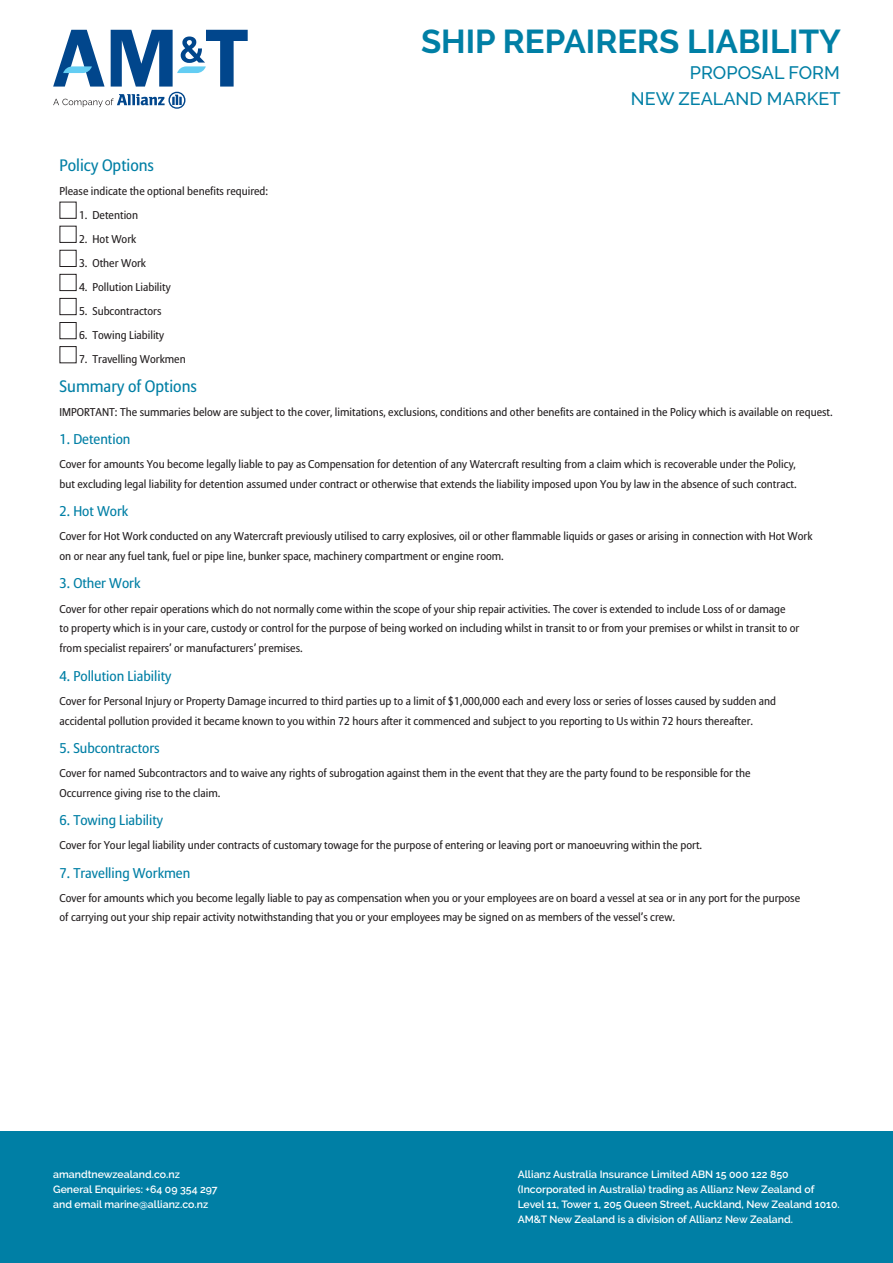
<style>
.page{position:relative;width:893px;height:1263px;background:#fff}
.page>*{position:absolute;margin:0;border:0;box-sizing:border-box;transform-origin:0 0}
.t1{font:700 33px "Raleway";color:#007fa5}
.t2{font:500 18px/25.8px "Raleway";color:#007fa5;text-align:right}
.t3{font:16.5px "Allianz Sans";color:#007fa5}
.t4{font:14.1px "Allianz Sans";color:#007fa5}
.t5{font:11.25px/19.8px "Allianz Sans";color:#231f20}
.t6{font:600 10.5px/15px "Raleway";color:#fff}
</style>
<div class="page">
<div style="left:0;top:1131px;width:893px;height:132px;background:#007fa5"></div>
<svg style="left:53px;top:30px;width:195px;height:79px"></svg>
<div style="left:60px;top:250px;width:17px;height:17px;border:1px solid #231f20"></div>
<div style="left:60px;top:274px;width:17px;height:17px;border:1px solid #231f20"></div>
<div style="left:60px;top:298px;width:17px;height:17px;border:1px solid #231f20"></div>
<div style="left:60px;top:322px;width:17px;height:17px;border:1px solid #231f20"></div>
<h1 class="t1" style="left:421px;top:23px;width:421px">SHIP REPAIRERS LIABILITY</h1>
<h2 class="t2" style="left:631px;top:60px;width:211px">PROPOSAL FORM<br>NEW ZEALAND MARKET</h2>
<h3 class="t3" style="left:60px;top:155px;width:96px">Policy Options</h3>
<p class="t5" style="left:60px;top:181px;width:210px">Please indicate the optional benefits required:</p>
<p class="t5" style="left:79px;top:205px;width:61px">1. Detention</p>
<p class="t5" style="left:79px;top:229px;width:59px">2. Hot Work</p>
<p class="t5" style="left:79px;top:254px;width:69px">3. Other Work</p>
<p class="t5" style="left:79px;top:278px;width:93px">4. Pollution Liability</p>
<p class="t5" style="left:79px;top:302px;width:84px">5. Subcontractors</p>
<p class="t5" style="left:79px;top:326px;width:87px">6. Towing Liability</p>
<p class="t5" style="left:79px;top:350px;width:108px">7. Travelling Workmen</p>
<h3 class="t3" style="left:60px;top:376px;width:139px">Summary of Options</h3>
<p class="t5" style="left:60px;top:402px;width:775px">IMPORTANT: The summaries below are subject to the cover, limitations, exclusions, conditions and other benefits are contained in the Policy which is available on request.</p>
<p class="t4" style="left:60px;top:431px;width:72px">1. Detention</p>
<p class="t5" style="left:60px;top:455px;width:739px">Cover for amounts You become legally liable to pay as Compensation for detention of any Watercraft resulting from a claim which is recoverable under the Policy, but excluding legal liability for detention assumed under contract or otherwise that extends the liability imposed upon You by law in the absence of such contract.</p>
<p class="t4" style="left:60px;top:503px;width:70px">2. Hot Work</p>
<p class="t5" style="left:60px;top:527px;width:754px">Cover for Hot Work conducted on any Watercraft previously utilised to carry explosives, oil or other flammable liquids or gases or arising in connection with Hot Work on or near any fuel tank, fuel or pipe line, bunker space, machinery compartment or engine room.</p>
<p class="t4" style="left:60px;top:575px;width:82px">3. Other Work</p>
<p class="t5" style="left:60px;top:599px;width:741px">Cover for other repair operations which do not normally come within the scope of your ship repair activities. The cover is extended to include Loss of or damage<br>to property which is in your care, custody or control for the purpose of being worked on including whilst in transit to or from your premises or whilst in transit to or from specialist repairers’ or manufacturers’ premises.</p>
<p class="t4" style="left:60px;top:667px;width:113px">4. Pollution Liability</p>
<p class="t5" style="left:60px;top:691px;width:718px">Cover for Personal Injury or Property Damage incurred to third parties up to a limit of $1,000,000 each and every loss or series of losses caused by sudden and accidental pollution provided it became known to you within 72 hours after it commenced and subject to you reporting to Us within 72 hours thereafter.</p>
<p class="t4" style="left:60px;top:739px;width:102px">5. Subcontractors</p>
<p class="t5" style="left:60px;top:764px;width:693px">Cover for named Subcontractors and to waive any rights of subrogation against them in the event that they are the party found to be responsible for the<br>Occurrence giving rise to the claim.</p>
<p class="t4" style="left:60px;top:812px;width:105px">6. Towing Liability</p>
<p class="t5" style="left:60px;top:836px;width:644px">Cover for Your legal liability under contracts of customary towage for the purpose of entering or leaving port or manoeuvring within the port.</p>
<p class="t4" style="left:60px;top:864px;width:132px">7. Travelling Workmen</p>
<p class="t5" style="left:60px;top:888px;width:742px">Cover for amounts which you become legally liable to pay as compensation when you or your employees are on board a vessel at sea or in any port for the purpose of carrying out your ship repair activity notwithstanding that you or your employees may be signed on as members of the vessel’s crew.</p>
<p class="t6" style="left:53px;top:1166px;width:166px">amandtnewzealand.co.nz<br>General Enquiries: +64 09 354 297 and email marine@allianz.co.nz</p>
<p class="t6" style="left:518px;top:1166px;width:324px">Allianz Australia Insurance Limited ABN 15 000 122 850 (Incorporated in Australia) trading as Allianz New Zealand of Level 11, Tower 1, 205 Queen Street, Auckland, New Zealand 1010.<br>AM&amp;T New Zealand is a division of Allianz New Zealand.</p>
</div>
